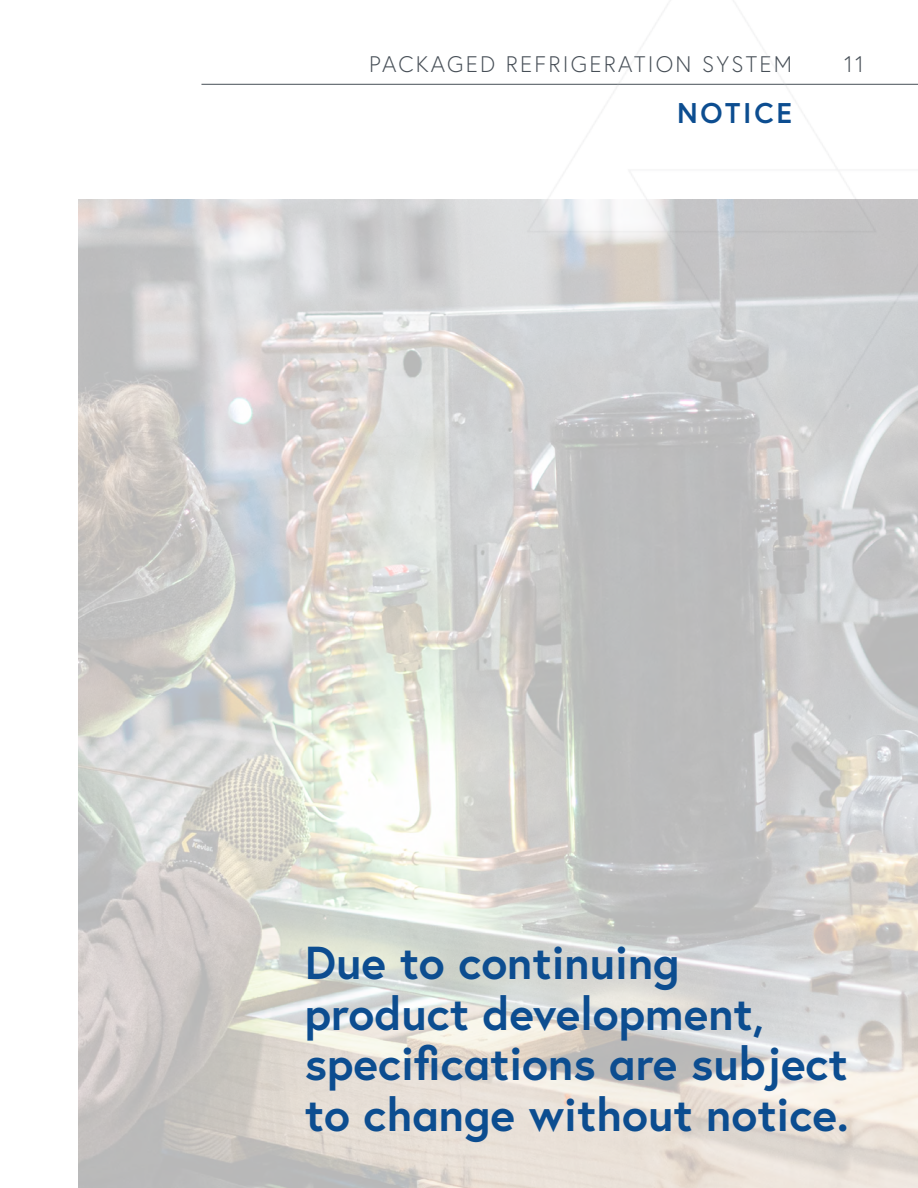
<style>
.page{position:relative;width:918px;height:1188px;background:#fff}
.page>*{position:absolute;margin:0;border:0;box-sizing:border-box;transform-origin:0 0}
.t1{font:700 46.2px/50.7px "Europa";color:#0c4d90}
.t2{font:700 28.5px "Europa";letter-spacing:.1em;color:#0c4d90}
.t3{font:300 22.5px "Europa";letter-spacing:.1em;color:#474f57}
</style>
<div class="page">
<hr style="left:201px;top:84px;width:717px;height:1px;background:#474f57">
<img style="left:512px;top:1px;width:406px;height:199px">
<img style="left:79px;top:200px;width:839px;height:988px">
<p class="t3" style="left:369px;top:50px;width:424px">PACKAGED REFRIGERATION SYSTEM</p>
<p class="t3" style="left:844px;top:50px;width:21px">11</p>
<p class="t2" style="left:677px;top:93px;width:116px">NOTICE</p>
<p class="t1" style="left:305px;top:936px;width:546px">Due to continuing product development, specifications are subject to change without notice.</p>
</div>
